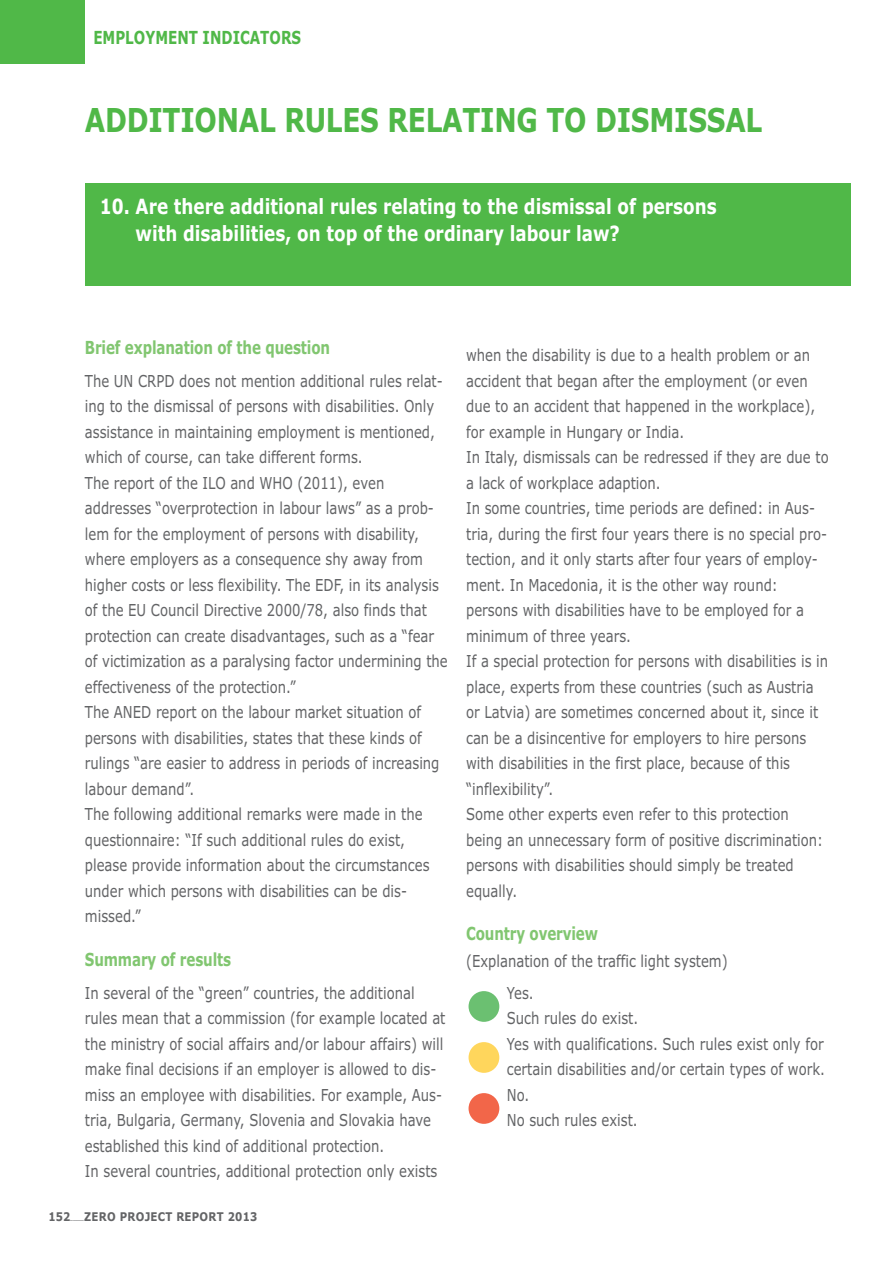
<style>
.page{position:relative;width:893px;height:1263px;background:#fff}
.page>*{position:absolute;margin:0;border:0;box-sizing:border-box;transform-origin:0 0}
.t1{font:700 33px "Verdana";letter-spacing:-.01em;color:#50b848;scale:.8 1}
.t2{font:700 21px/27px "Verdana";color:#fff;scale:.8 1}
.t3{font:700 18px "Verdana";letter-spacing:-.01em;color:#81c670;scale:.75 1}
.t4{font:700 18px "Verdana";color:#50b848;scale:.75 1}
.t5{font:16.5px/25.5px "Verdana";color:#636466;scale:.8 1}
.t6{font:700 12px "Verdana";letter-spacing:.025em;color:#636466;scale:.85 1}
.t7{font:700 4.5px "Verdana";color:#636466;scale:.85 1}
.s1{font-size:84.3px;color:#6bc071}
.s2{font-size:84.3px;color:#ffd65c}
.s3{font-size:84.3px;color:#f26649}
</style>
<div class="page">
<div style="left:0;top:0;width:85px;height:63px;background:#50b848"></div>
<div style="left:85px;top:183px;width:765px;height:102px;background:#50b848"></div>
<p class="t4" style="left:93px;top:30px;width:278px">EMPLOYMENT INDICATORS</p>
<h1 class="t1" style="left:85px;top:107px;width:848px">ADDITIONAL RULES RELATING TO DISMISSAL</h1>
<p class="t2" style="left:135px;top:195px;width:728px;text-indent:-36px">10. Are there additional rules relating to the dismissal of persons with disabilities, on top of the ordinary labour law?</p>
<p class="t3" style="left:85px;top:340px;width:328px">Brief explanation of the question</p>
<p class="t5" style="left:85px;top:370px;width:455px">The UN CRPD does not mention additional rules relat&shy;ing to the dismissal of persons with disabilities. Only assistance in maintaining employment is mentioned, which of course, can take different forms.<br>The report of the ILO and WHO (2011), even addresses “overprotection in labour laws” as a prob&shy;lem for the employment of persons with disability, where employers as a consequence shy away from higher costs or less flexibility. The EDF, in its analysis of the EU Council Directive 2000/78, also finds that protection can create disadvantages, such as a “fear of victimization as a paralysing factor undermining the effectiveness of the protection.”<br>The ANED report on the labour market situation of persons with disabilities, states that these kinds of rulings “are easier to address in periods of increasing labour demand”.<br>The following additional remarks were made in the questionnaire: “If such additional rules do exist, please provide information about the circumstances under which persons with disabilities can be dis&shy;missed.”</p>
<p class="t3" style="left:85px;top:952px;width:197px">Summary of results</p>
<p class="t5" style="left:85px;top:982px;width:452px">In several of the “green” countries, the additional rules mean that a commission (for example located at the ministry of social affairs and/or labour affairs) will make final decisions if an employer is allowed to dis&shy;miss an employee with disabilities. For example, Aus&shy;tria, Bulgaria, Germany, Slovenia and Slovakia have established this kind of additional protection.<br>In several countries, additional protection only exists</p>
<p class="t6" style="left:49px;top:1212px;width:27px">152</p>
<p class="t7" style="left:70px;top:1217px;width:17px">_____</p>
<p class="t6" style="left:84px;top:1212px;width:205px">ZERO PROJECT REPORT 2013</p>
<p class="t5" style="left:466px;top:344px;width:454px">when the disability is due to a health problem or an accident that began after the employment (or even due to an accident that happened in the workplace), for example in Hungary or India.<br>In Italy, dismissals can be redressed if they are due to a lack of workplace adaption.<br>In some countries, time periods are defined: in Aus&shy;tria, during the first four years there is no special pro&shy;tection, and it only starts after four years of employ&shy;ment. In Macedonia, it is the other way round: persons with disabilities have to be employed for a minimum of three years.<br>If a special protection for persons with disabilities is in place, experts from these countries (such as Austria or Latvia) are sometimes concerned about it, since it can be a disincentive for employers to hire persons with disabilities in the first place, because of this “inflexibility”.<br>Some other experts even refer to this protection being an unnecessary form of positive discrimination: persons with disabilities should simply be treated equally.</p>
<p class="t3" style="left:466px;top:927px;width:177px">Country overview</p>
<p class="t5" style="left:466px;top:950px;width:328px">(Explanation of the traffic light system)</p>
<p class="t5" style="left:507px;top:982px;width:166px;text-indent:-46px"><span class="s1">•</span>Yes.<br>Such rules do exist.</p>
<p class="t5" style="left:461px;top:1033px;width:456px;text-align:right"><span class="s2">•</span>Yes with qualifications. Such rules exist only for certain disabilities and/or certain types of work.</p>
<p class="t5" style="left:507px;top:1084px;width:165px;text-indent:-46px"><span class="s3">•</span>No.<br>No such rules exist.</p>
</div>
